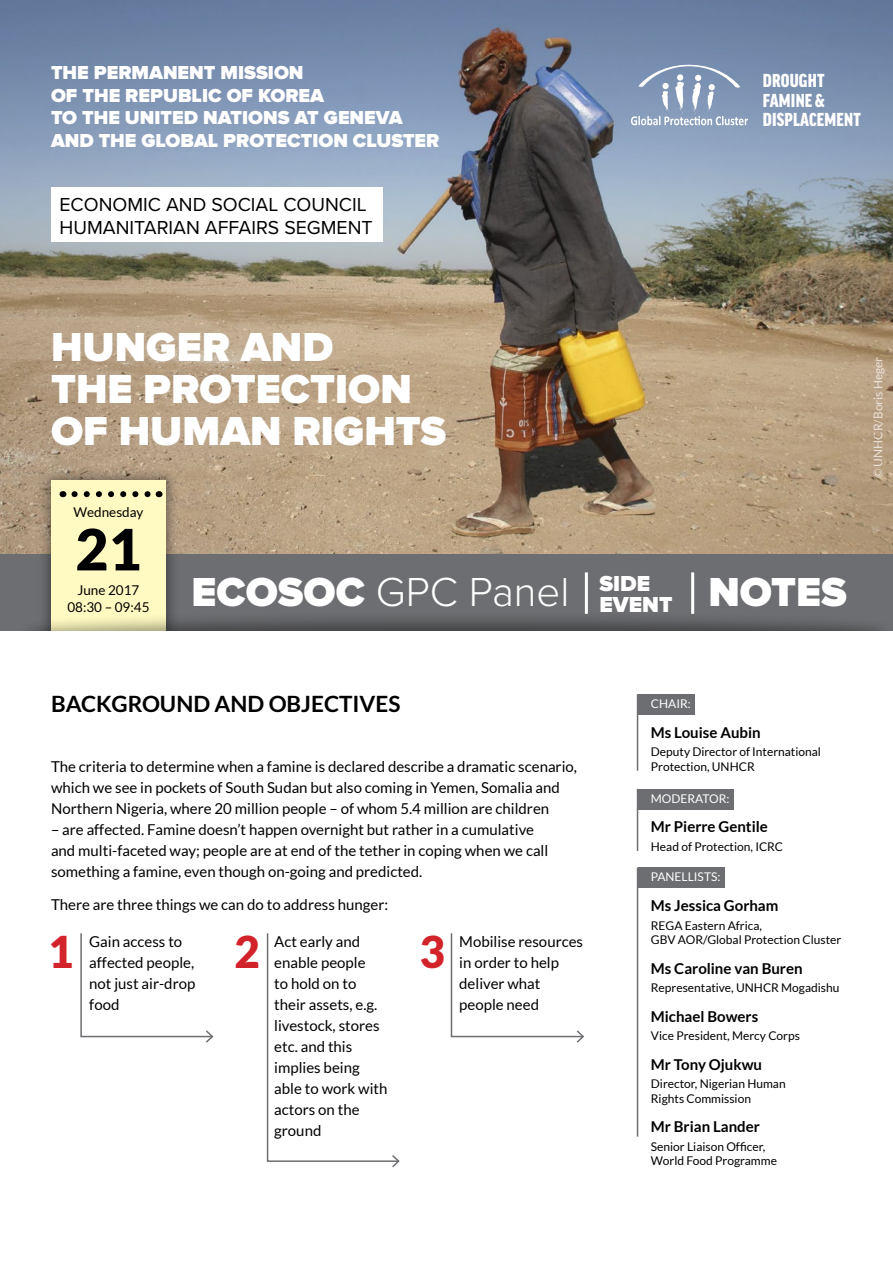
<style>
.page{position:relative;width:893px;height:1263px;background:#fff}
.page>*{position:absolute;margin:0;border:0;box-sizing:border-box;transform-origin:0 0}
.t1{font:900 57px "Lato";color:#000}
.t2{font:900 43.8px "Lato";color:#d2232a}
.t3{font:900 42px/42px "Proxima Nova";color:#fff}
.t4{font:300 42px "Proxima Nova";color:#fff}
.t5{font:700 22.5px "Lato";color:#000}
.t6{font:900 22.5px/21px "Proxima Nova";color:#fff}
.t7{font:900 condensed 20.1px/19.2px "Good Headline Pro";letter-spacing:.01em;color:#fff}
.t8{font:900 19.5px/22.5px "Proxima Nova";color:#fff}
.t9{font:19.5px/22.5px "Proxima Nova";color:#000}
.t10{font:15px/21px "Lato";color:#000}
.t11{font:700 15px "Lato";color:#000}
.t12{font:13.5px/16.5px "Lato";color:#000;text-align:center}
.t13{font:12px/14.4px "Lato";color:#000}
.t14{font:12px "Lato";color:#fff}
.s1{font-weight:900}
</style>
<div class="page">
<img style="left:0;top:0;width:893px;height:554px">
<div style="left:0;top:554px;width:893px;height:78px;background:#6d6e71"></div>
<div style="left:37px;top:466px;width:142px;height:180px;background:#000;opacity:.4"></div>
<div style="left:51px;top:480px;width:115px;height:152px;background:#fffac2"></div>
<svg style="left:75px;top:491px;width:76px;height:6px"></svg>
<hr style="left:585px;top:572px;width:3px;height:42px;background:#fff">
<div style="left:638px;top:867px;width:87px;height:21px;background:#6d6e71"></div>
<hr style="left:637px;top:867px;width:1px;height:269px;background:#6d6e71">
<svg style="left:80px;top:933px;width:134px;height:110px"></svg>
<svg style="left:266px;top:933px;width:134px;height:235px"></svg>
<svg style="left:450px;top:933px;width:134px;height:110px"></svg>
<div style="left:51px;top:187px;width:332px;height:55px;background:#fff"></div>
<div style="left:15px;top:610px;width:878px;height:63px;background:#000;opacity:.4"></div>
<div style="left:0;top:631px;width:893px;height:63px;background:#fff"></div>
<div style="left:638px;top:694px;width:57px;height:21px;background:#6d6e71"></div>
<hr style="left:637px;top:694px;width:1px;height:77px;background:#6d6e71">
<div style="left:638px;top:789px;width:96px;height:20px;background:#6d6e71"></div>
<hr style="left:637px;top:789px;width:1px;height:62px;background:#6d6e71">
<svg style="left:631px;top:64px;width:117px;height:61px;background:#95a6c1"></svg>
<hr style="left:691px;top:572px;width:3px;height:42px;background:#fff">
<h3 class="t8" style="left:51px;top:62px;width:390px">THE PERMANENT MISSION<br>OF THE REPUBLIC OF KOREA<br>TO THE UNITED NATIONS AT GENEVA<br>AND THE GLOBAL PROTECTION CLUSTER</h3>
<h3 class="t9" style="left:60px;top:194px;width:315px">ECONOMIC AND SOCIAL COUNCIL<br>HUMANITARIAN AFFAIRS SEGMENT</h3>
<h3 class="t7" style="left:763px;top:71px;width:99px">DROUGHT<br>FAMINE &amp;<br>DISPLACEMENT</h3>
<h3 class="t3" style="left:51px;top:328px;width:397px">HUNGER AND<br>THE PROTECTION<br>OF HUMAN RIGHTS</h3>
<p class="t12" style="left:74px;top:504px;width:71px">Wednesday</p>
<h1 class="t1" style="left:75px;top:516px;width:68px">21</h1>
<p class="t12" style="left:67px;top:582px;width:84px">June 2017<br>08:30 – 09:45</p>
<h3 class="t6" style="left:599px;top:574px;width:75px">SIDE<br>EVENT</h3>
<h3 class="t4" style="left:191px;top:567px;width:379px"><span class="s1">ECOSOC</span> GPC Panel</h3>
<h3 class="t3" style="left:708px;top:573px;width:140px">NOTES</h3>
<p class="t14" style="left:871px;top:478px;width:123px;rotate:-90deg">© UNHCR/Boris Heger</p>
<h3 class="t5" style="left:51px;top:691px;width:351px">BACKGROUND AND OBJECTIVES</h3>
<p class="t10" style="left:51px;top:755px;width:527px">The criteria to determine when a famine is declared describe a dramatic scenario, which we see in pockets of South Sudan but also coming in Yemen, Somalia and<br>Northern Nigeria, where 20 million people – of whom 5.4 million are children</p>
<p class="t10" style="left:51px;top:818px;width:499px">– are affected. Famine doesn’t happen overnight but rather in a cumulative and multi-faceted way; people are at end of the tether in coping when we call something a famine, even though on-going and predicted.</p>
<p class="t10" style="left:51px;top:894px;width:339px">There are three things we can do to address hunger:</p>
<h2 class="t2" style="left:48px;top:926px;width:27px">1</h2>
<p class="t10" style="left:89px;top:930px;width:108px">Gain access to affected people, not just air-drop food</p>
<h2 class="t2" style="left:235px;top:926px;width:27px">2</h2>
<p class="t10" style="left:274px;top:930px;width:115px">Act early and enable people<br>to hold on to their assets, e.g. livestock, stores etc. and this implies being able to work with actors on the ground</p>
<h2 class="t2" style="left:419px;top:926px;width:27px">3</h2>
<p class="t10" style="left:459px;top:930px;width:125px">Mobilise resources in order to help deliver what people need</p>
<p class="t14" style="left:651px;top:697px;width:41px">CHAIR:</p>
<p class="t11" style="left:651px;top:723px;width:111px">Ms Louise Aubin</p>
<p class="t13" style="left:651px;top:745px;width:172px">Deputy Director of International<br>Protection, UNHCR</p>
<p class="t14" style="left:651px;top:792px;width:80px">MODERATOR:</p>
<p class="t11" style="left:651px;top:818px;width:118px">Mr Pierre Gentile</p>
<p class="t13" style="left:651px;top:839px;width:134px">Head of Protection, ICRC</p>
<p class="t14" style="left:651px;top:870px;width:71px">PANELLISTS:</p>
<p class="t11" style="left:651px;top:897px;width:129px">Ms Jessica Gorham</p>
<p class="t13" style="left:651px;top:918px;width:192px">REGA Eastern Africa,<br>GBV AOR/Global Protection Cluster</p>
<p class="t11" style="left:651px;top:959px;width:153px">Ms Caroline van Buren</p>
<p class="t13" style="left:651px;top:980px;width:190px">Representative, UNHCR Mogadishu</p>
<p class="t11" style="left:651px;top:1007px;width:109px">Michael Bowers</p>
<p class="t13" style="left:651px;top:1029px;width:150px">Vice President, Mercy Corps</p>
<p class="t11" style="left:651px;top:1056px;width:113px">Mr Tony Ojukwu</p>
<p class="t13" style="left:651px;top:1077px;width:136px">Director, Nigerian Human<br>Rights Commission</p>
<p class="t11" style="left:651px;top:1118px;width:110px">Mr Brian Lander</p>
<p class="t13" style="left:651px;top:1139px;width:128px">Senior Liaison Officer,<br>World Food Programme</p>
</div>
